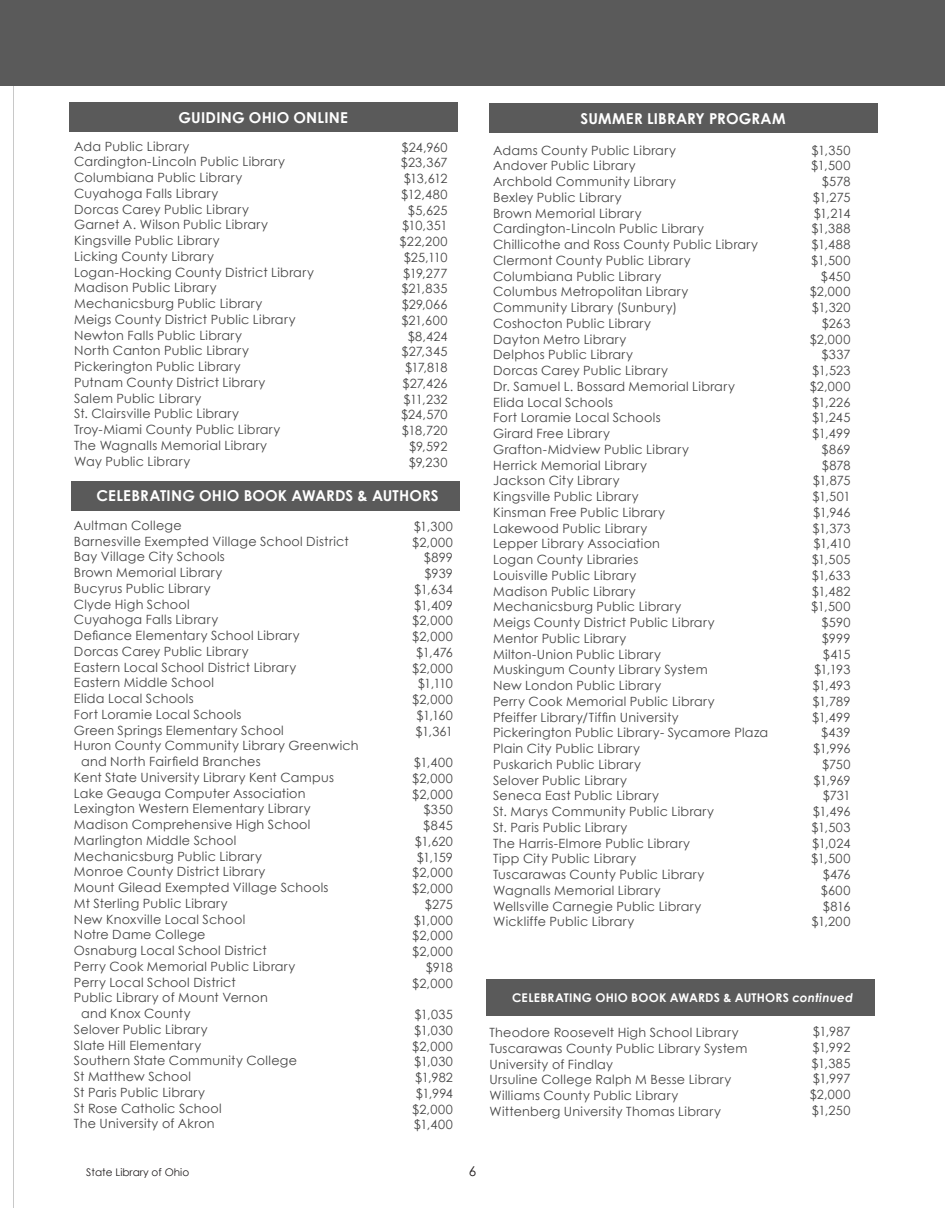
<style>
.page{position:relative;width:945px;height:1215px;background:#fff}
.page>*{position:absolute;margin:0;border:0;box-sizing:border-box;transform-origin:0 0}
.t1{font:700 15px "Century Gothic";letter-spacing:.01em;color:#fff}
.t2{font:13.5px "Century Gothic";color:#231f20}
.t3{font:12.75px/15.8px "Century Gothic";letter-spacing:.02em;color:#464646}
.t4{font:12.75px/15.8px "Century Gothic";letter-spacing:.06em;color:#464646;text-align:right}
.t5{font:700 12px "Century Gothic";letter-spacing:.02em;color:#fff}
.t6{font:10.5px "Century Gothic";color:#231f20}
.s1{font-style:italic}
</style>
<div class="page">
<hr style="left:13px;top:14px;width:1px;height:1194px;background:#c8c8c8">
<div style="left:0;top:0;width:945px;height:86px;background:#5a5a5a"></div>
<div style="left:71px;top:481px;width:389px;height:29px;background:#5a5a5a"></div>
<div style="left:489px;top:104px;width:388px;height:29px;background:#5a5a5a"></div>
<div style="left:69px;top:102px;width:389px;height:29px;background:#5a5a5a"></div>
<div style="left:487px;top:979px;width:388px;height:37px;background:#5a5a5a"></div>
<p class="t1" style="left:178px;top:106px;width:171px">GUIDING OHIO ONLINE</p>
<p class="t1" style="left:581px;top:107px;width:206px">SUMMER LIBRARY PROGRAM</p>
<p class="t3" style="left:400px;top:139px;width:49px;text-align:right">$24,960 $23,367 $13,612 $12,480 $5,625 $10,351 $22,200 $25,110 $19,277 $21,835 $29,066 $21,600 $8,424 $27,345 $17,818 $27,426 $11,232 $24,570 $18,720 $9,592 $9,230</p>
<p class="t3" style="left:74px;top:138px;width:241px">Ada Public Library<br>Cardington-Lincoln Public Library<br>Columbiana Public Library<br>Cuyahoga Falls Library<br>Dorcas Carey Public Library<br>Garnet A. Wilson Public Library<br>Kingsville Public Library<br>Licking County Library<br>Logan-Hocking County District Library<br>Madison Public Library<br>Mechanicsburg Public Library<br>Meigs County District Public Library<br>Newton Falls Public Library<br>North Canton Public Library<br>Pickerington Public Library<br>Putnam County District Library<br>Salem Public Library<br>St. Clairsville Public Library<br>Troy-Miami County Public Library<br>The Wagnalls Memorial Library<br>Way Public Library</p>
<p class="t1" style="left:97px;top:484px;width:344px">CELEBRATING OHIO BOOK AWARDS &amp; AUTHORS</p>
<p class="t3" style="left:493px;top:142px;width:276px">Adams County Public Library<br>Andover Public Library<br>Archbold Community Library<br>Bexley Public Library<br>Brown Memorial Library<br>Cardington-Lincoln Public Library<br>Chillicothe and Ross County Public Library<br>Clermont County Public Library<br>Columbiana Public Library<br>Columbus Metropolitan Library<br>Community Library (Sunbury)<br>Coshocton Public Library<br>Dayton Metro Library<br>Delphos Public Library<br>Dorcas Carey Public Library<br>Dr. Samuel L. Bossard Memorial Library<br>Elida Local Schools<br>Fort Loramie Local Schools<br>Girard Free Library<br>Grafton-Midview Public Library<br>Herrick Memorial Library<br>Jackson City Library<br>Kingsville Public Library<br>Kinsman Free Public Library<br>Lakewood Public Library<br>Lepper Library Association<br>Logan County Libraries<br>Louisville Public Library<br>Madison Public Library<br>Mechanicsburg Public Library<br>Meigs County District Public Library<br>Mentor Public Library<br>Milton-Union Public Library<br>Muskingum County Library System<br>New London Public Library<br>Perry Cook Memorial Public Library<br>Pfeiffer Library/Tiffin University<br>Pickerington Public Library- Sycamore Plaza<br>Plain City Public Library<br>Puskarich Public Library<br>Selover Public Library<br>Seneca East Public Library<br>St. Marys Community Public Library<br>St. Paris Public Library<br>The Harris-Elmore Public Library<br>Tipp City Public Library<br>Tuscarawas County Public Library<br>Wagnalls Memorial Library<br>Wellsville Carnegie Public Library<br>Wickliffe Public Library</p>
<p class="t3" style="left:810px;top:142px;width:42px;text-align:right">$1,350 $1,500 $578 $1,275 $1,214 $1,388 $1,488 $1,500 $450 $2,000 $1,320 $263 $2,000 $337 $1,523 $2,000 $1,226 $1,245 $1,499 $869 $878 $1,875 $1,501 $1,946 $1,373 $1,410 $1,505 $1,633 $1,482 $1,500 $590 $999 $415 $1,193 $1,493 $1,789 $1,499 $439 $1,996 $750 $1,969 $731 $1,496 $1,503 $1,024 $1,500 $476 $600 $816 $1,200</p>
<p class="t3" style="left:74px;top:517px;width:109px">Aultman College</p>
<p class="t3" style="left:74px;top:533px;width:276px">Barnesville Exempted Village School District</p>
<p class="t3" style="left:74px;top:549px;width:152px">Bay Village City Schools</p>
<p class="t3" style="left:74px;top:565px;width:150px">Brown Memorial Library</p>
<p class="t3" style="left:74px;top:580px;width:138px">Bucyrus Public Library</p>
<p class="t3" style="left:74px;top:596px;width:117px">Clyde High School</p>
<p class="t3" style="left:74px;top:612px;width:146px">Cuyahoga Falls Library</p>
<p class="t3" style="left:74px;top:628px;width:227px">Defiance Elementary School Library</p>
<p class="t3" style="left:74px;top:643px;width:176px">Dorcas Carey Public Library</p>
<p class="t3" style="left:74px;top:659px;width:224px">Eastern Local School District Library</p>
<p class="t3" style="left:74px;top:675px;width:142px">Eastern Middle School</p>
<p class="t3" style="left:74px;top:691px;width:121px">Elida Local Schools</p>
<p class="t3" style="left:74px;top:706px;width:169px">Fort Loramie Local Schools</p>
<p class="t3" style="left:74px;top:722px;width:211px">Green Springs Elementary School</p>
<p class="t3" style="left:74px;top:738px;width:286px">Huron County Community Library Greenwich</p>
<p class="t3" style="left:81px;top:754px;width:181px">and North Fairfield Branches</p>
<p class="t3" style="left:74px;top:769px;width:261px">Kent State University Library Kent Campus</p>
<p class="t3" style="left:74px;top:785px;width:233px">Lake Geauga Computer Association</p>
<p class="t3" style="left:74px;top:801px;width:238px">Lexington Western Elementary Library</p>
<p class="t3" style="left:74px;top:817px;width:238px">Madison Comprehensive High School</p>
<p class="t3" style="left:74px;top:832px;width:164px">Marlington Middle School</p>
<p class="t3" style="left:74px;top:848px;width:190px">Mechanicsburg Public Library</p>
<p class="t3" style="left:74px;top:864px;width:193px">Monroe County District Library</p>
<p class="t3" style="left:74px;top:880px;width:256px">Mount Gilead Exempted Village Schools</p>
<p class="t3" style="left:74px;top:895px;width:155px">Mt Sterling Public Library</p>
<p class="t3" style="left:74px;top:911px;width:173px">New Knoxville Local School</p>
<p class="t3" style="left:74px;top:927px;width:133px">Notre Dame College</p>
<p class="t3" style="left:74px;top:943px;width:194px">Osnaburg Local School District</p>
<p class="t3" style="left:74px;top:958px;width:223px">Perry Cook Memorial Public Library</p>
<p class="t3" style="left:74px;top:974px;width:163px">Perry Local School District</p>
<p class="t3" style="left:74px;top:990px;width:196px">Public Library of Mount Vernon</p>
<p class="t3" style="left:81px;top:1006px;width:111px">and Knox County</p>
<p class="t3" style="left:74px;top:1021px;width:135px">Selover Public Library</p>
<p class="t3" style="left:74px;top:1037px;width:129px">Slate Hill Elementary</p>
<p class="t3" style="left:74px;top:1053px;width:225px">Southern State Community College</p>
<p class="t3" style="left:74px;top:1069px;width:119px">St Matthew School</p>
<p class="t3" style="left:74px;top:1084px;width:133px">St Paris Public Library</p>
<p class="t3" style="left:74px;top:1100px;width:149px">St Rose Catholic School</p>
<p class="t3" style="left:74px;top:1116px;width:142px">The University of Akron</p>
<p class="t3" style="left:412px;top:518px;width:42px;text-align:right">$1,300 $2,000 $899 $939 $1,634 $1,409 $2,000 $2,000 $1,476 $2,000 $1,110 $2,000 $1,160 $1,361</p>
<p class="t4" style="left:412px;top:754px;width:42px">$1,400 $2,000 $2,000 $350 $845 $1,620 $1,159 $2,000 $2,000 $275 $1,000 $2,000 $2,000 $918 $2,000</p>
<p class="t3" style="left:412px;top:1006px;width:42px;text-align:justify">$1,035 $1,030 $2,000 $1,030 $1,982 $1,994 $2,000 $1,400</p>
<p class="t5" style="left:512px;top:989px;width:342px">CELEBRATING OHIO BOOK AWARDS &amp; AUTHORS <span class="s1">continued</span></p>
<p class="t3" style="left:490px;top:1024px;width:259px">Theodore Roosevelt High School Library Tuscarawas County Public Library System University of Findlay<br>Ursuline College Ralph M Besse Library Williams County Public Library Wittenberg University Thomas Library</p>
<p class="t3" style="left:810px;top:1024px;width:42px;text-align:justify">$1,987 $1,992 $1,385 $1,997 $2,000 $1,250</p>
<p class="t6" style="left:86px;top:1165px;width:104px">State Library of Ohio</p>
<p class="t2" style="left:469px;top:1162px;width:9px">6</p>
</div>
